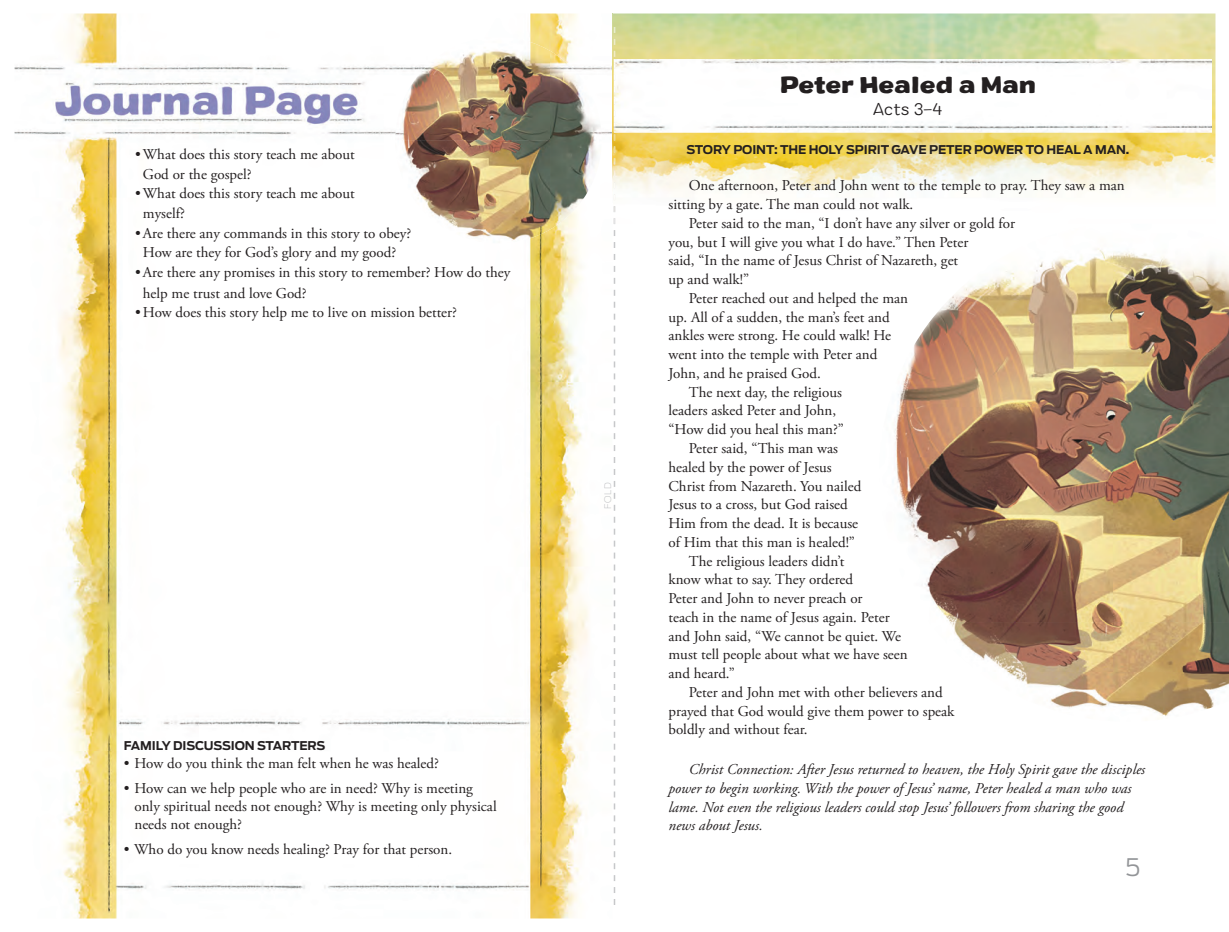
<style>
.page{position:relative;width:1229px;height:932px;background:#fff}
.page>*{position:absolute;margin:0;border:0;box-sizing:border-box;transform-origin:0 0}
.t1{font:300 24px "Antenna";color:#939598}
.t2{font:900 expanded 22.5px "Colby";letter-spacing:-.01em;color:#231f20}
.t3{font:300 expanded 16.5px "Colby";color:#231f20}
.t4{font:15px/19.5px "Adobe Garamond Pro";color:#231f20}
.t5{font:italic 15px/18.8px "Adobe Garamond Pro";color:#231f20}
.t6{font:700 12px "Antenna";letter-spacing:-.01em;color:#231f20}
.t7{font:200 9px "Antenna";color:#bcbdc0}
</style>
<div class="page">
<img style="left:15px;top:14px;width:597px;height:904px">
<img style="left:395px;top:37px;width:155px;height:206px">
<img style="left:550px;top:51px;width:51px;height:178px">
<svg style="left:614px;top:314px;width:1px;height:17px"></svg>
<svg style="left:614px;top:505px;width:1px;height:17px"></svg>
<img style="left:613px;top:14px;width:602px;height:210px">
<img style="left:612px;top:14px;width:1px;height:210px">
<img style="left:614px;top:27px;width:1px;height:197px">
<img style="left:929px;top:248px;width:299px;height:424px">
<img style="left:895px;top:323px;width:34px;height:268px">
<img style="left:1008px;top:672px;width:220px;height:44px">
<img style="left:1105px;top:223px;width:46px;height:1px">
<img style="left:614px;top:59px;width:597px;height:73px">
<img style="left:614px;top:63px;width:1px;height:65px">
<p class="t4" style="left:143px;top:145px;width:213px;text-indent:-8px">• What does this story teach me about<br>God or the gospel?</p>
<p class="t4" style="left:143px;top:184px;width:213px;text-indent:-8px">• What does this story teach me about myself?</p>
<p class="t4" style="left:135px;top:223px;width:278px;text-align:center">• Are there any commands in this story to obey?<br>How are they for God’s glory and my good?</p>
<p class="t4" style="left:143px;top:262px;width:369px;line-height:21px;text-indent:-8px">• Are there any promises in this story to remember? How do they help me trust and love God?</p>
<p class="t4" style="left:135px;top:303px;width:323px">• How does this story help me to live on mission better?</p>
<p class="t6" style="left:124px;top:739px;width:203px">FAMILY DISCUSSION STARTERS</p>
<p class="t4" style="left:124px;top:754px;width:316px">• How do you think the man felt when he was healed?</p>
<p class="t4" style="left:134px;top:780px;width:364px;line-height:18px;text-indent:-10px">• How can we help people who are in need? Why is meeting only spiritual needs not enough? Why is meeting only physical needs not enough?</p>
<p class="t4" style="left:124px;top:840px;width:330px">• Who do you know needs healing? Pray for that person.</p>
<p class="t7" style="left:602px;top:509px;width:29px;rotate:-90deg">FOLD</p>
<h2 class="t2" style="left:780px;top:69px;width:257px">Peter Healed a Man</h2>
<p class="t3" style="left:873px;top:99px;width:72px">Acts 3–4</p>
<p class="t6" style="left:686px;top:142px;width:444px">STORY POINT: THE HOLY SPIRIT GAVE PETER POWER TO HEAL A MAN.</p>
<p class="t4" style="left:688px;top:176px;width:437px">One afternoon, Peter and John went to the temple to pray. They saw a man</p>
<p class="t4" style="left:668px;top:195px;width:246px">sitting by a gate. The man could not walk.</p>
<p class="t4" style="left:688px;top:214px;width:328px">Peter said to the man, “I don’t have any silver or gold for</p>
<p class="t4" style="left:668px;top:233px;width:301px">you, but I will give you what I do have.” Then Peter</p>
<p class="t4" style="left:668px;top:251px;width:291px">said, “In the name of Jesus Christ of Nazareth, get</p>
<p class="t4" style="left:668px;top:270px;width:82px">up and walk!”</p>
<p class="t4" style="left:688px;top:289px;width:221px">Peter reached out and helped the man</p>
<p class="t4" style="left:668px;top:308px;width:223px">up. All of a sudden, the man’s feet and</p>
<p class="t4" style="left:668px;top:326px;width:224px">ankles were strong. He could walk! He</p>
<p class="t4" style="left:668px;top:345px;width:210px">went into the temple with Peter and</p>
<p class="t4" style="left:668px;top:364px;width:154px">John, and he praised God.</p>
<p class="t4" style="left:688px;top:383px;width:155px">The next day, the religious</p>
<p class="t4" style="left:668px;top:401px;width:169px">leaders asked Peter and John,</p>
<p class="t4" style="left:668px;top:420px;width:177px">“How did you heal this man?”</p>
<p class="t4" style="left:688px;top:439px;width:151px">Peter said, “This man was</p>
<p class="t4" style="left:668px;top:458px;width:165px">healed by the power of Jesus</p>
<p class="t4" style="left:668px;top:476px;width:194px">Christ from Nazareth. You nailed</p>
<p class="t4" style="left:668px;top:495px;width:181px">Jesus to a cross, but God raised</p>
<p class="t4" style="left:668px;top:514px;width:191px">Him from the dead. It is because</p>
<p class="t4" style="left:668px;top:533px;width:188px">of Him that this man is healed!”</p>
<p class="t4" style="left:688px;top:551px;width:157px">The religious leaders didn’t</p>
<p class="t4" style="left:668px;top:570px;width:186px">know what to say. They ordered</p>
<p class="t4" style="left:668px;top:589px;width:196px">Peter and John to never preach or</p>
<p class="t4" style="left:668px;top:608px;width:223px">teach in the name of Jesus again. Peter</p>
<p class="t4" style="left:668px;top:626px;width:234px">and John said, “We cannot be quiet. We</p>
<p class="t4" style="left:668px;top:645px;width:241px">must tell people about what we have seen</p>
<p class="t4" style="left:668px;top:664px;width:68px">and heard.”</p>
<p class="t4" style="left:688px;top:683px;width:255px">Peter and John met with other believers and</p>
<p class="t4" style="left:668px;top:701px;width:287px">prayed that God would give them power to speak</p>
<p class="t4" style="left:668px;top:720px;width:141px">boldly and without fear.</p>
<p class="t5" style="left:668px;top:760px;width:478px;text-indent:20px">Christ Connection: After Jesus returned to heaven, the Holy Spirit gave the disciples power to begin working. With the power of Jesus’ name, Peter healed a man who was lame. Not even the religious leaders could stop Jesus’ followers from sharing the good news about Jesus.</p>
<h1 class="t1" style="left:1125px;top:853px;width:17px">5</h1>
</div>
